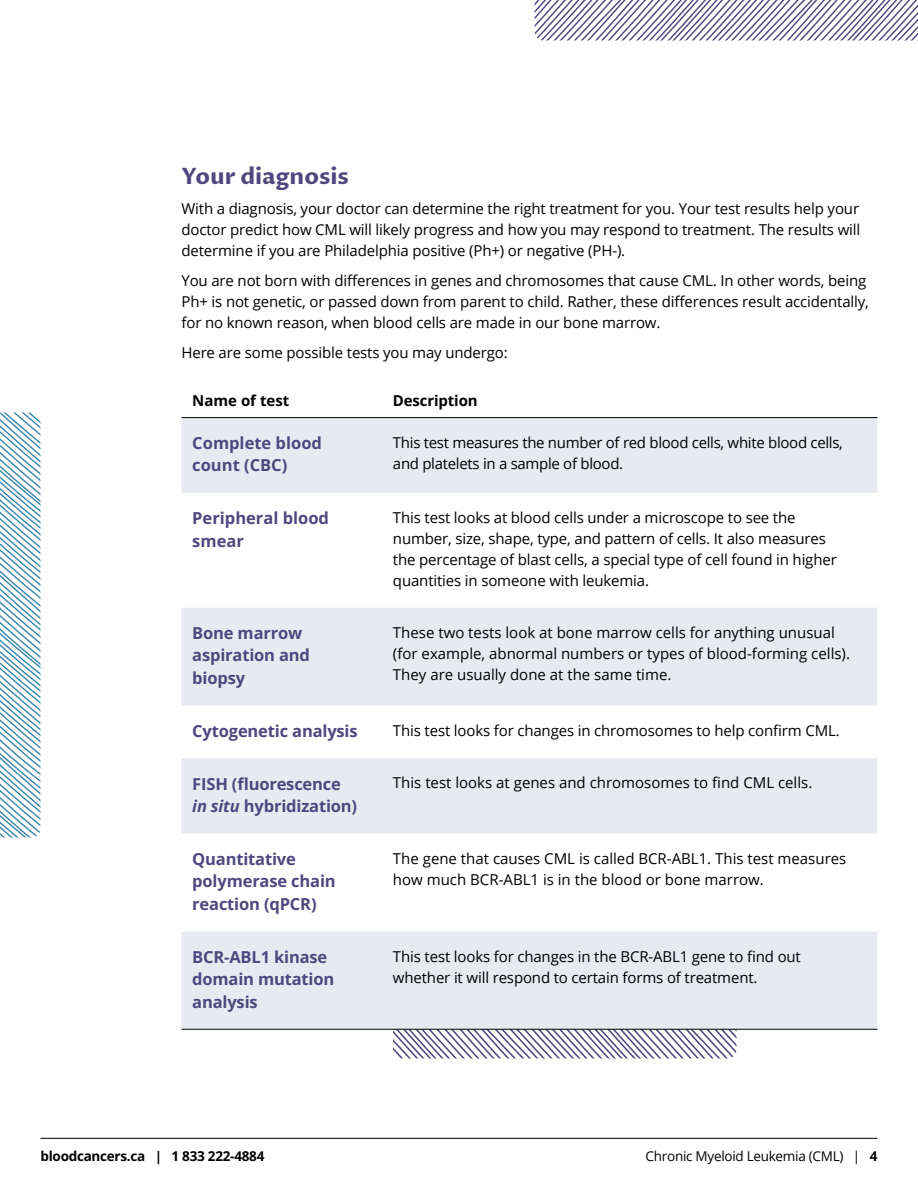
<style>
.page{position:relative;width:918px;height:1188px;background:#fff}
.page>*{position:absolute;margin:0;border:0;box-sizing:border-box;transform-origin:0 0}
.t1{font:700 22.5px "Proza Libre";color:#4e487f}
.t2{font:700 16.5px/22.5px "Open Sans";letter-spacing:-.01em;color:#4e487f}
.t3{font:15px/21px "Open Sans";letter-spacing:-.01em;color:#000}
.t4{font:700 15px "Open Sans";letter-spacing:-.01em;color:#000}
.t5{font:13.5px "Open Sans";letter-spacing:-.02em;color:#000}
.t6{font:700 13.5px "Open Sans";letter-spacing:-.02em;color:#000}
.s1{font-style:italic}
.s2{font-weight:700}
</style>
<div class="page">
<hr style="left:40px;top:1138px;width:838px;height:1px;background:#000">
<svg style="left:535px;top:0;width:383px;height:40px"></svg>
<svg style="left:393px;top:1030px;width:344px;height:29px"></svg>
<svg style="left:181px;top:418px;width:697px;height:611px;fill:#e7ebf1"></svg>
<svg style="left:181px;top:834px;width:697px;height:97px"></svg>
<hr style="left:181px;top:417px;width:212px;height:1px;background:#000">
<hr style="left:393px;top:417px;width:485px;height:1px;background:#000">
<hr style="left:181px;top:1029px;width:212px;height:1px;background:#000">
<hr style="left:393px;top:1029px;width:485px;height:1px;background:#000">
<svg style="left:0;top:412px;width:40px;height:426px"></svg>
<h1 class="t1" style="left:181px;top:162px;width:169px">Your diagnosis</h1>
<p class="t3" style="left:181px;top:197px;width:680px;text-align:justify">With a diagnosis, your doctor can determine the right treatment for you. Your test results help your doctor predict how CML will likely progress and how you may respond to treatment. The results will determine if you are Philadelphia positive (Ph+) or negative (PH-).</p>
<p class="t3" style="left:181px;top:269px;width:689px">You are not born with differences in genes and chromosomes that cause CML. In other words, being<br>Ph+ is not genetic, or passed down from parent to child. Rather, these differences result accidentally, for no known reason, when blood cells are made in our bone marrow.</p>
<p class="t3" style="left:181px;top:341px;width:328px">Here are some possible tests you may undergo:</p>
<p class="t4" style="left:192px;top:390px;width:99px">Name of test</p>
<p class="t4" style="left:393px;top:390px;width:86px">Description</p>
<p class="t2" style="left:192px;top:431px;width:131px">Complete blood count (CBC)</p>
<p class="t3" style="left:393px;top:431px;width:452px">This test measures the number of red blood cells, white blood cells, and platelets in a sample of blood.</p>
<p class="t2" style="left:192px;top:506px;width:138px">Peripheral blood smear</p>
<p class="t3" style="left:393px;top:507px;width:445px">This test looks at blood cells under a microscope to see the number, size, shape, type, and pattern of cells. It also measures the percentage of blast cells, a special type of cell found in higher quantities in someone with leukemia.</p>
<p class="t2" style="left:192px;top:621px;width:119px">Bone marrow aspiration and biopsy</p>
<p class="t3" style="left:393px;top:621px;width:459px">These two tests look at bone marrow cells for anything unusual (for example, abnormal numbers or types of blood-forming cells).<br>They are usually done at the same time.</p>
<p class="t2" style="left:192px;top:719px;width:167px">Cytogenetic analysis</p>
<p class="t3" style="left:393px;top:719px;width:448px">This test looks for changes in chromosomes to help confirm CML.</p>
<p class="t2" style="left:192px;top:772px;width:166px">FISH (fluorescence <span class="s1">in situ</span> hybridization)</p>
<p class="t3" style="left:393px;top:772px;width:421px">This test looks at genes and chromosomes to find CML cells.</p>
<p class="t2" style="left:192px;top:847px;width:145px">Quantitative polymerase chain reaction (qPCR)</p>
<p class="t3" style="left:393px;top:847px;width:455px">The gene that causes CML is called BCR-ABL1. This test measures how much BCR-ABL1 is in the blood or bone marrow.</p>
<p class="t2" style="left:192px;top:945px;width:144px">BCR-ABL1 kinase domain mutation analysis</p>
<p class="t3" style="left:393px;top:945px;width:409px">This test looks for changes in the BCR-ABL1 gene to find out whether it will respond to certain forms of treatment.</p>
<p class="t6" style="left:40px;top:1147px;width:225px">bloodcancers.ca | 1 833 222-4884</p>
<p class="t5" style="left:646px;top:1147px;width:233px">Chronic Myeloid Leukemia (CML) | <span class="s2">4</span></p>
</div>
